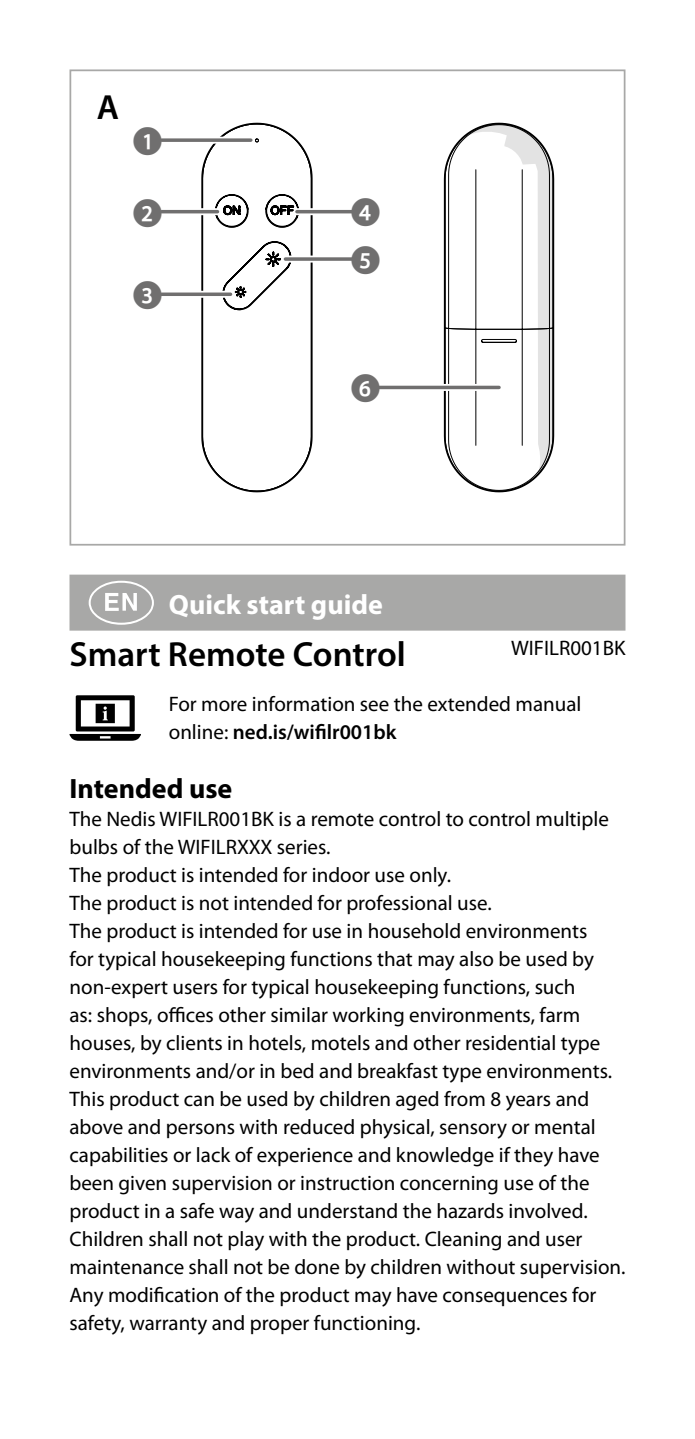
<style>
.page{position:relative;width:695px;height:1439px;background:#fff}
.page>*{position:absolute;margin:0;border:0;box-sizing:border-box;transform-origin:0 0}
.t1{font:63px "manualise countrycodes";color:#fff}
.t2{font:600 35px "Myriad Pro";color:#000}
.t3{font:700 28px "Myriad Pro";color:#fff}
.t4{font:700 28px "Myriad Pro";color:#000}
.t5{font:28px/47.2px "Manualise Call out Closed Glyphs Bold Bold";color:#706f6f}
.t6{font:21px/28px "Myriad Pro";color:#000}
.s1{font-weight:600}
</style>
<div class="page">
<svg style="left:201px;top:122px;width:112px;height:371px"></svg>
<svg style="left:443px;top:122px;width:112px;height:371px"></svg>
<svg style="left:162px;top:208px;width:55px;height:7px"></svg>
<hr style="left:162px;top:210px;width:55px;height:3px;background:#706f6f">
<svg style="left:297px;top:208px;width:56px;height:7px"></svg>
<hr style="left:297px;top:210px;width:56px;height:3px;background:#706f6f">
<div style="left:162px;top:137px;width:89px;height:7px;background:#fff"></div>
<svg style="left:162px;top:138px;width:89px;height:4px"></svg>
<div style="left:379px;top:384px;width:120px;height:7px;background:#dadada"></div>
<hr style="left:379px;top:386px;width:120px;height:3px;background:#706f6f">
<div style="left:285px;top:255px;width:68px;height:7px;background:#fff"></div>
<svg style="left:285px;top:257px;width:68px;height:4px"></svg>
<div style="left:162px;top:291px;width:68px;height:7px;background:#fff"></div>
<svg style="left:162px;top:292px;width:68px;height:4px"></svg>
<div style="left:69px;top:69px;width:556px;height:476px;border:2px solid #a8a8a7"></div>
<div style="left:69px;top:574px;width:556px;height:56px;background:#a8a8a7"></div>
<svg style="left:69px;top:695px;width:72px;height:46px"></svg>
<h2 class="t2" style="left:97px;top:85px;width:24px">A</h2>
<h3 class="t5" style="left:132px;top:117px;width:32px">1</h3>
<h3 class="t5" style="left:132px;top:189px;width:32px">2</h3>
<h3 class="t5" style="left:132px;top:272px;width:32px">3</h3>
<h3 class="t5" style="left:350px;top:189px;width:32px">4<br>5</h3>
<h3 class="t5" style="left:350px;top:365px;width:32px">6</h3>
<h1 class="t1" style="left:79px;top:566px;width:85px">a</h1>
<h3 class="t3" style="left:169px;top:586px;width:215px">Quick start guide</h3>
<h2 class="t2" style="left:69px;top:632px;width:338px">Smart Remote Control</h2>
<p class="t6" style="left:511px;top:634px;width:116px">WIFILR001BK</p>
<p class="t6" style="left:169px;top:689px;width:414px">For more information see the extended manual online: <span class="s1">ned.is/wifilr001bk</span></p>
<h3 class="t4" style="left:69px;top:770px;width:164px">Intended use</h3>
<p class="t6" style="left:69px;top:804px;width:557px">The Nedis WIFILR001BK is a remote control to control multiple bulbs of the WIFILRXXX series.<br>The product is intended for indoor use only.<br>The product is not intended for professional use.<br>The product is intended for use in household environments<br>for typical housekeeping functions that may also be used by non-expert users for typical housekeeping functions, such<br>as: shops, offices other similar working environments, farm houses, by clients in hotels, motels and other residential type environments and/or in bed and breakfast type environments.<br>This product can be used by children aged from 8 years and above and persons with reduced physical, sensory or mental capabilities or lack of experience and knowledge if they have been given supervision or instruction concerning use of the product in a safe way and understand the hazards involved.<br>Children shall not play with the product. Cleaning and user maintenance shall not be done by children without supervision.<br>Any modification of the product may have consequences for safety, warranty and proper functioning.</p>
</div>
